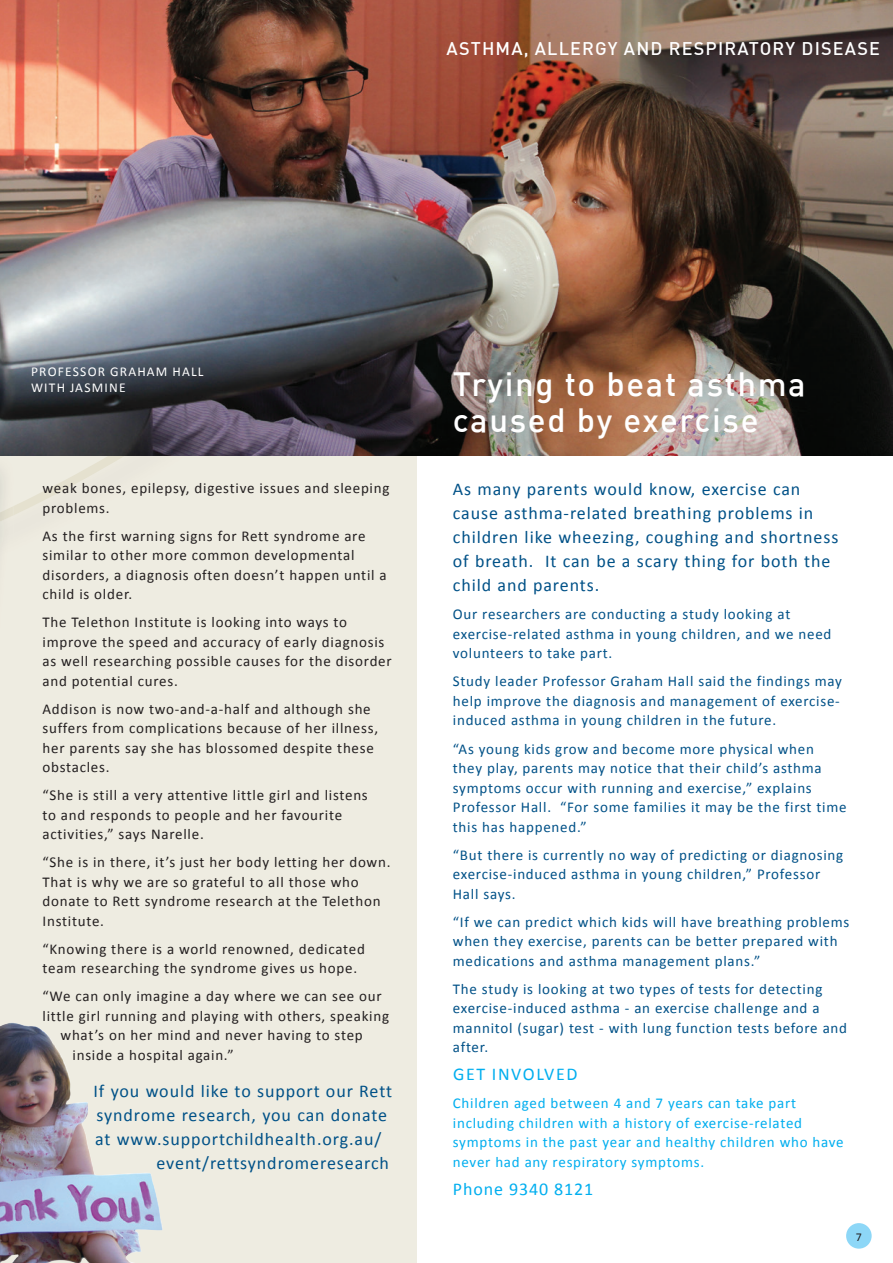
<style>
.page{position:relative;width:893px;height:1263px;background:#fff}
.page>*{position:absolute;margin:0;border:0;box-sizing:border-box;transform-origin:0 0}
.t1{font:500 33px/36px "DIN";letter-spacing:.05em;color:#fff}
.t2{font:18px/24px "Calibri";letter-spacing:.05em;color:#005187}
.t3{font:500 18px "DIN";letter-spacing:.065em;color:#fff}
.t4{font:18px "Calibri";letter-spacing:.05em;color:#00aeef}
.t5{font:18px "Calibri";letter-spacing:.09em;color:#00aeef}
.t6{font:15px/19.5px "Calibri";letter-spacing:.05em;color:#231f20}
.t7{font:15px/19.5px "Calibri";letter-spacing:.05em;color:#005187}
.t8{font:15px/19.5px "Calibri";letter-spacing:.05em;color:#00aeef}
.t9{font:13.5px/16.5px "Calibri";letter-spacing:.09em;color:#fff}
.t10{font:12px "Calibri";color:#231f20}
</style>
<div class="page">
<div style="left:0;top:455px;width:417px;height:808px;background:#eeece1"></div>
<svg style="left:13px;top:455px;width:289px;height:60px"></svg>
<div style="left:846px;top:1223px;width:26px;height:25px;background:#8dd7f7;border-radius:50%"></div>
<img style="left:0;top:455px;width:13px;height:88px">
<img style="left:0;top:506px;width:13px;height:16px">
<img style="left:0;top:1023px;width:163px;height:240px">
<img style="left:0;top:0;width:893px;height:455px">
<p class="t3" style="left:447px;top:37px;width:435px">ASTHMA, ALLERGY AND RESPIRATORY DISEASE</p>
<p class="t9" style="left:31px;top:363px;width:174px">PROFESSOR GRAHAM HALL<br>WITH JASMINE</p>
<p class="t6" style="left:43px;top:478px;width:348px">weak bones, epilepsy, digestive issues and sleeping problems.</p>
<p class="t6" style="left:43px;top:526px;width:346px">As the first warning signs for Rett syndrome are similar to other more common developmental disorders, a diagnosis often doesn’t happen until a child is older.</p>
<p class="t6" style="left:43px;top:612px;width:351px">The Telethon Institute is looking into ways to improve the speed and accuracy of early diagnosis as well researching possible causes for the disorder and potential cures.</p>
<p class="t6" style="left:43px;top:699px;width:337px">Addison is now two-and-a-half and although she suffers from complications because of her illness, her parents say she has blossomed despite these obstacles.</p>
<p class="t6" style="left:43px;top:785px;width:327px">“She is still a very attentive little girl and listens to and responds to people and her favourite activities,” says Narelle.</p>
<p class="t6" style="left:43px;top:852px;width:349px">“She is in there, it’s just her body letting her down.<br>That is why we are so grateful to all those who donate to Rett syndrome research at the Telethon Institute.</p>
<p class="t6" style="left:43px;top:939px;width:324px">“Knowing there is a world renowned, dedicated team researching the syndrome gives us hope.</p>
<p class="t6" style="left:43px;top:986px;width:341px">“We can only imagine a day where we can see our</p>
<p class="t6" style="left:43px;top:1006px;width:348px">little girl running and playing with others, speaking</p>
<p class="t6" style="left:61px;top:1025px;width:304px">what’s on her mind and never having to step</p>
<p class="t6" style="left:73px;top:1045px;width:163px">inside a hospital again.”</p>
<p class="t2" style="left:94px;top:1079px;width:300px">If you would like to support our Rett</p>
<p class="t2" style="left:97px;top:1103px;width:292px">syndrome research, you can donate</p>
<p class="t2" style="left:95px;top:1126px;width:288px">at www.supportchildhealth.org.au/</p>
<p class="t2" style="left:157px;top:1150px;width:234px">event/rettsyndromeresearch</p>
<h1 class="t1" style="left:453px;top:365px;width:354px">Trying to beat asthma caused by exercise</h1>
<p class="t2" style="left:453px;top:477px;width:387px">As many parents would know, exercise can cause asthma-related breathing problems in children like wheezing, coughing and shortness of breath. It can be a scary thing for both the child and parents.</p>
<p class="t7" style="left:453px;top:605px;width:380px">Our researchers are conducting a study looking at exercise-related asthma in young children, and we need volunteers to take part.</p>
<p class="t7" style="left:453px;top:672px;width:391px">Study leader Professor Graham Hall said the findings may help improve the diagnosis and management of exercise&shy;induced asthma in young children in the future.</p>
<p class="t7" style="left:453px;top:739px;width:395px">“As young kids grow and become more physical when they play, parents may notice that their child’s asthma symptoms occur with running and exercise,” explains Professor Hall. “For some families it may be the first time this has happened.”</p>
<p class="t7" style="left:453px;top:845px;width:392px">“But there is currently no way of predicting or diagnosing exercise-induced asthma in young children,” Professor<br>Hall says.</p>
<p class="t7" style="left:453px;top:912px;width:398px">“If we can predict which kids will have breathing problems when they exercise, parents can be better prepared with medications and asthma management plans.”</p>
<p class="t7" style="left:453px;top:979px;width:396px">The study is looking at two types of tests for detecting exercise-induced asthma - an exercise challenge and a mannitol (sugar) test - with lung function tests before and after.</p>
<p class="t5" style="left:453px;top:1063px;width:126px">GET INVOLVED</p>
<p class="t8" style="left:453px;top:1093px;width:392px">Children aged between 4 and 7 years can take part including children with a history of exercise-related symptoms in the past year and healthy children who have never had any respiratory symptoms.</p>
<p class="t4" style="left:453px;top:1177px;width:142px">Phone 9340 8121</p>
<p class="t10" style="left:856px;top:1229px;width:8px">7</p>
</div>
